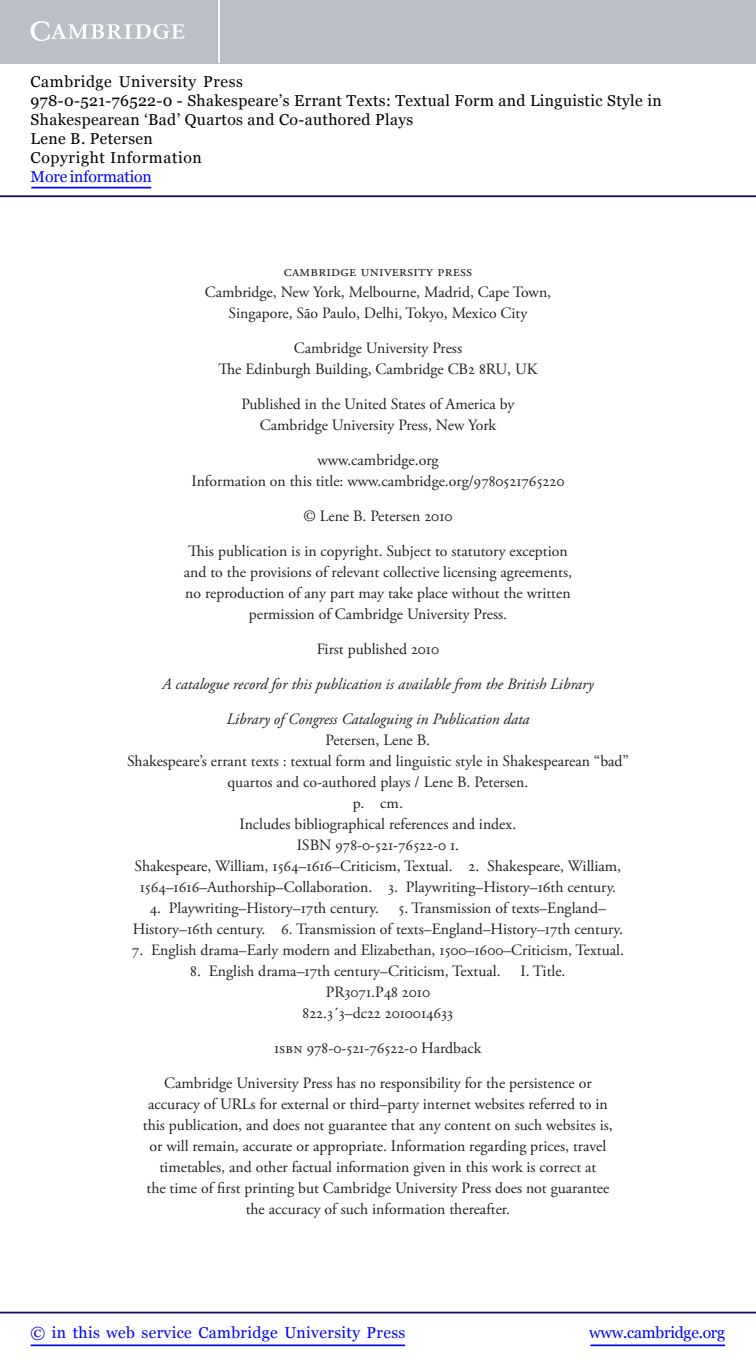
<style>
.page{position:relative;width:756px;height:1371px;background:#fff}
.page>*{position:absolute;margin:0;border:0;box-sizing:border-box;transform-origin:0 0}
.t1{font:15.75px/21px "Adobe Garamond Pro";color:#231f20;text-align:center}
.t2{font:15.75px/18.9px "Georgia";letter-spacing:.025em;color:#000}
.t3{font:italic 15.75px "Adobe Garamond Pro";color:#231f20}
.t4{font:15.75px "Georgia";letter-spacing:.025em;color:#00f}
.t5{font:15.75px "Georgia";letter-spacing:-.015em;color:#00f}
.t6{font:15.75px "Georgia";letter-spacing:-.01em;color:#00f}
</style>
<div class="page">
<hr style="left:591px;top:1344px;width:134px;height:1px;background:#00f">
<hr style="left:0;top:1311px;width:756px;height:2px;background:#150666">
<hr style="left:31px;top:1344px;width:374px;height:1px;background:#00f">
<div style="left:0;top:0;width:756px;height:63px;background:#bac0c6"></div>
<svg style="left:31px;top:21px;width:154px;height:20px"></svg>
<hr style="left:218px;top:0;width:2px;height:63px;background:#fff">
<hr style="left:0;top:195px;width:756px;height:2px;background:#150666">
<hr style="left:31px;top:187px;width:120px;height:1px;background:#00f">
<p class="t2" style="left:31px;top:72px;width:633px">Cambridge University Press<br>978-0-521-76522-0 - Shakespeare’s Errant Texts: Textual Form and Linguistic Style in Shakespearean ‘Bad’ Quartos and Co-authored Plays<br>Lene B. Petersen<br>Copyright Information</p>
<p class="t6" style="left:31px;top:167px;width:123px">More information</p>
<p class="t1" style="left:205px;top:260px;width:348px">cambridge university press<br>Cambridge, New York, Melbourne, Madrid, Cape Town,<br>Singapore, São Paulo, Delhi, Tokyo, Mexico City</p>
<p class="t1" style="left:218px;top:337px;width:321px">Cambridge University Press<br>The Edinburgh Building, Cambridge CB2 8RU, UK</p>
<p class="t1" style="left:241px;top:393px;width:275px">Published in the United States of America by<br>Cambridge University Press, New York</p>
<p class="t1" style="left:192px;top:449px;width:374px">www.cambridge.org<br>Information on this title: www.cambridge.org/9780521765220</p>
<p class="t1" style="left:303px;top:505px;width:151px">© Lene B. Petersen 2010</p>
<p class="t1" style="left:184px;top:540px;width:390px">This publication is in copyright. Subject to statutory exception and to the provisions of relevant collective licensing agreements, no reproduction of any part may take place without the written permission of Cambridge University Press.</p>
<p class="t1" style="left:317px;top:638px;width:124px">First published 2010</p>
<p class="t3" style="left:162px;top:674px;width:433px">A catalogue record for this publication is available from the British Library</p>
<p class="t3" style="left:226px;top:709px;width:305px">Library of Congress Cataloguing in Publication data</p>
<p class="t1" style="left:127px;top:729px;width:503px">Petersen, Lene B.<br>Shakespeare’s errant texts : textual form and linguistic style in Shakespearean “bad” quartos and co-authored plays / Lene B. Petersen.<br>p. cm.<br>Includes bibliographical references and index.<br>ISBN 978-0-521-76522-0 1.<br>Shakespeare, William, 1564–1616–Criticism, Textual. 2. Shakespeare, William, 1564–1616–Authorship–Collaboration. 3. Playwriting–History–16th century.</p>
<p class="t1" style="left:150px;top:897px;width:231px">4. Playwriting–History–17th century.</p>
<p class="t1" style="left:133px;top:897px;width:492px;text-align:left;text-indent:266px">5. Transmission of texts–England–<br>History–16th century. 6. Transmission of texts–England–History–17th century.</p>
<p class="t1" style="left:132px;top:939px;width:494px">7. English drama–Early modern and Elizabethan, 1500–1600–Criticism, Textual.</p>
<p class="t1" style="left:190px;top:960px;width:312px">8. English drama–17th century–Criticism, Textual.</p>
<p class="t1" style="left:520px;top:960px;width:47px">I. Title.</p>
<p class="t1" style="left:303px;top:981px;width:152px">PR3071.P48 2010<br>822.3´3–dc22 2010014633</p>
<p class="t1" style="left:274px;top:1037px;width:208px">isbn 978-0-521-76522-0 Hardback</p>
<p class="t1" style="left:143px;top:1072px;width:471px">Cambridge University Press has no responsibility for the persistence or accuracy of URLs for external or third–party internet websites referred to in this publication, and does not guarantee that any content on such websites is, or will remain, accurate or appropriate. Information regarding prices, travel timetables, and other factual information given in this work is correct at<br>the time of first printing but Cambridge University Press does not guarantee the accuracy of such information thereafter.</p>
<p class="t4" style="left:31px;top:1323px;width:376px">© in this web service Cambridge University Press</p>
<p class="t5" style="left:589px;top:1323px;width:137px">www.cambridge.org</p>
</div>
